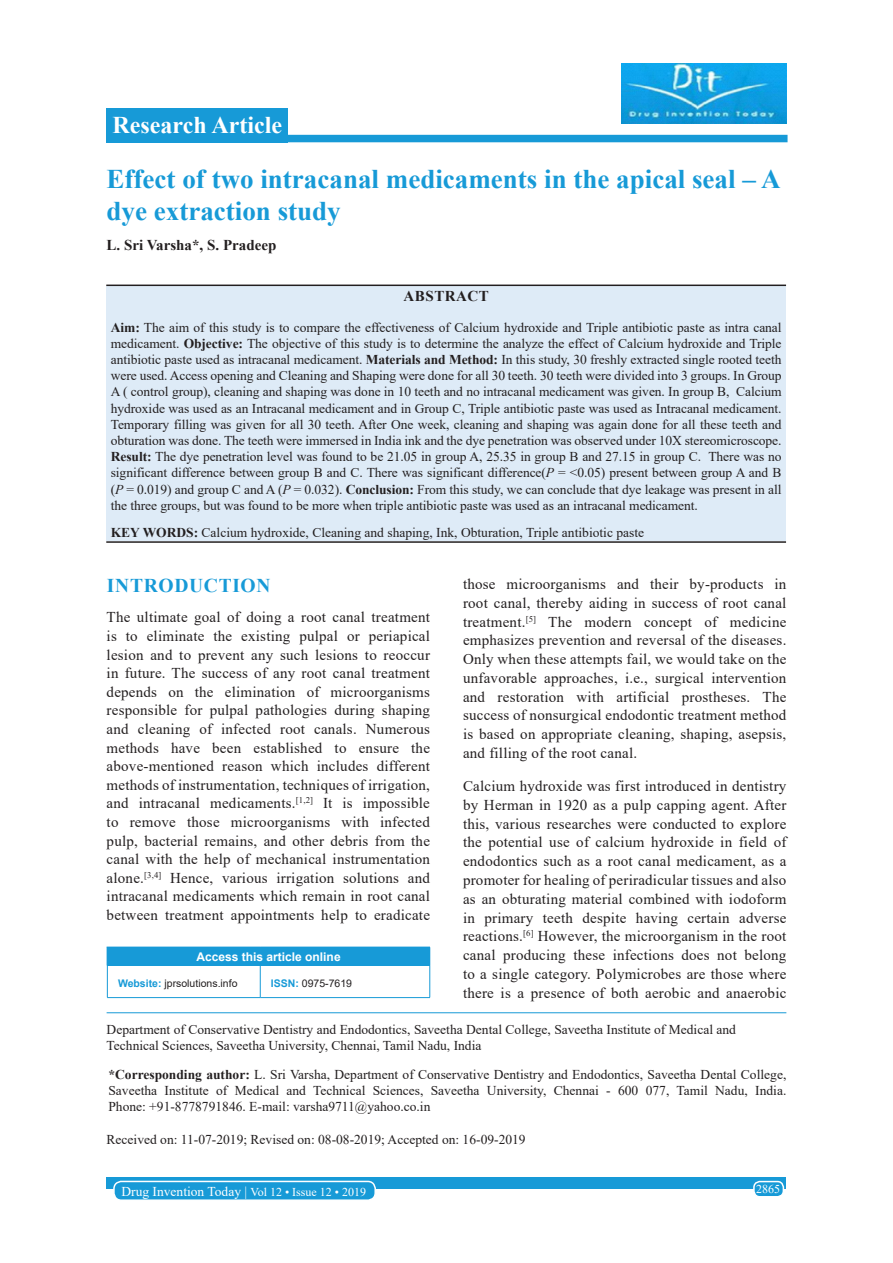
<style>
.page{position:relative;width:893px;height:1263px;background:#fff}
.page>*{position:absolute;margin:0;border:0;box-sizing:border-box;transform-origin:0 0}
.AT{font:700 27px/32.4px "Times New Roman";color:#179ad7}
.AH{font:700 24px "Times New Roman";color:#fff}
.t1{font:700 19.5px "Times New Roman";letter-spacing:.035em;color:#179ad7}
.TX{font:15px/18.8px "Times New Roman";letter-spacing:.015em;color:#231f20;text-align:justify}
.AU{font:700 15px "Times New Roman";color:#231f20}
.ABSH{font:700 15px "Times New Roman";letter-spacing:.035em;color:#231f20}
.ABS{font:13.5px/16.2px "Times New Roman";letter-spacing:-.005em;color:#231f20;text-align:justify}
.ADD{font:13.5px/16.2px "Times New Roman";color:#231f20;text-align:justify}
.AFF{font:13.5px/16.2px "Times New Roman";color:#231f20}
.KWD{font:13.5px "Times New Roman";color:#231f20}
.HIS{font:13.5px "Times New Roman";color:#231f20}
.RF{font:13.5px "Times New Roman";color:#fff}
.ATAO{font:700 12px "Arial";color:#fff}
.RF-2{font:12px "Times New Roman";color:#fff}
.WEBSITE{font:10.5px "Arial";color:#231f20}
.s1{font-weight:700}
.s2{font-style:italic}
.s3{font-weight:700;color:#179ad7}
.s4{font-size:12px}
</style>
<div class="page">
<div style="left:106px;top:1177px;width:680px;height:12px;background:#179ad7"></div>
<div style="left:753px;top:1181px;width:30px;height:15px;background:#179ad7;border-radius:6px"></div>
<div style="left:752px;top:1180px;width:31px;height:17px;border:2px solid #fff;border-radius:6px"></div>
<div style="left:114px;top:1181px;width:261px;height:19px;background:#179ad7;border-radius:7px"></div>
<div style="left:113px;top:1180px;width:263px;height:21px;border:2px solid #fff;border-radius:7px"></div>
<div style="left:265px;top:135px;width:522px;height:7px;background:#179ad7"></div>
<hr style="left:106px;top:1012px;width:680px;height:1px;background:#179ad7">
<div style="left:107px;top:947px;width:322px;height:18px;background:#179ad7"></div>
<svg style="left:106px;top:947px;width:1px;height:18px"></svg>
<hr style="left:106px;top:946px;width:154px;height:1px;background:#179ad7">
<hr style="left:260px;top:946px;width:170px;height:1px;background:#179ad7">
<svg style="left:429px;top:947px;width:1px;height:18px"></svg>
<hr style="left:107px;top:965px;width:1px;height:32px;background:#179ad7">
<hr style="left:107px;top:997px;width:153px;height:1px;background:#179ad7">
<hr style="left:260px;top:965px;width:1px;height:32px;background:#179ad7">
<hr style="left:429px;top:965px;width:1px;height:32px;background:#179ad7">
<hr style="left:260px;top:997px;width:170px;height:1px;background:#179ad7">
<img style="left:621px;top:63px;width:164px;height:60px">
<div style="left:106px;top:286px;width:679px;height:255px;background:#deebf7"></div>
<hr style="left:106px;top:284px;width:679px;height:2px;background:#231f20">
<hr style="left:106px;top:541px;width:679px;height:2px;background:#231f20">
<div style="left:106px;top:108px;width:182px;height:34px;background:#179ad7"></div>
<p class="AH" style="left:112px;top:108px;width:171px">Research Article</p>
<p class="AT" style="left:106px;top:162px;width:675px">Effect of two intracanal medicaments in the apical seal – A dye extraction study</p>
<p class="AU" style="left:106px;top:234px;width:171px">L. Sri Varsha*, S. Pradeep</p>
<p class="ABSH" style="left:403px;top:285px;width:87px">ABSTRACT</p>
<p class="ABS" style="left:111px;top:318px;width:672px"><span class="s1">Aim:</span> The aim of this study is to compare the effectiveness of Calcium hydroxide and Triple antibiotic paste as intra canal medicament. <span class="s1">Objective:</span> The objective of this study is to determine the analyze the effect of Calcium hydroxide and Triple antibiotic paste used as intracanal medicament. <span class="s1">Materials and Method:</span> In this study, 30 freshly extracted single rooted teeth were used. Access opening and Cleaning and Shaping were done for all 30 teeth. 30 teeth were divided into 3 groups. In Group A ( control group), cleaning and shaping was done in 10 teeth and no intracanal medicament was given. In group B, Calcium hydroxide was used as an Intracanal medicament and in Group C, Triple antibiotic paste was used as Intracanal medicament.<br>Temporary filling was given for all 30 teeth. After One week, cleaning and shaping was again done for all these teeth and obturation was done. The teeth were immersed in India ink and the dye penetration was observed under 10X stereomicroscope.<br><span class="s1">Result:</span> The dye penetration level was found to be 21.05 in group A, 25.35 in group B and 27.15 in group C. There was no significant difference between group B and C. There was significant difference(<span class="s2">P</span> = &lt;0.05) present between group A and B (<span class="s2">P</span> = 0.019) and group C and A (<span class="s2">P</span> = 0.032). <span class="s1">Conclusion:</span> From this study, we can conclude that dye leakage was present in all the three groups, but was found to be more when triple antibiotic paste was used as an intracanal medicament.</p>
<p class="KWD" style="left:111px;top:523px;width:534px"><span class="s1">KEY WORDS:</span> Calcium hydroxide, Cleaning and shaping, Ink, Obturation, Triple antibiotic paste</p>
<h1 class="t1" style="left:107px;top:571px;width:165px">INTRODUCTION</h1>
<p class="TX" style="left:106px;top:607px;width:325px">The ultimate goal of doing a root canal treatment is to eliminate the existing pulpal or periapical lesion and to prevent any such lesions to reoccur in future. The success of any root canal treatment depends on the elimination of microorganisms responsible for pulpal pathologies during shaping and cleaning of infected root canals. Numerous methods have been established to ensure the above-mentioned reason which includes different methods of instrumentation, techniques of irrigation, and intracanal medicaments.<sup>[1,2]</sup> It is impossible to remove those microorganisms with infected pulp, bacterial remains, and other debris from the canal with the help of mechanical instrumentation alone.<sup>[3,4]</sup> Hence, various irrigation solutions and intracanal medicaments which remain in root canal between treatment appointments help to eradicate</p>
<p class="ATAO" style="left:196px;top:948px;width:146px">Access this article online</p>
<p class="WEBSITE" style="left:118px;top:976px;width:121px"><span class="s3">Website:</span> jprsolutions.info</p>
<p class="WEBSITE" style="left:271px;top:976px;width:83px"><span class="s3">ISSN:</span> 0975-7619</p>
<p class="TX" style="left:463px;top:574px;width:325px">those microorganisms and their by-products in root canal, thereby aiding in success of root canal treatment.<sup>[5]</sup> The modern concept of medicine emphasizes prevention and reversal of the diseases.<br>Only when these attempts fail, we would take on the unfavorable approaches, i.e., surgical intervention and restoration with artificial prostheses. The success of nonsurgical endodontic treatment method is based on appropriate cleaning, shaping, asepsis, and filling of the root canal.</p>
<p class="TX" style="left:463px;top:776px;width:325px">Calcium hydroxide was first introduced in dentistry by Herman in 1920 as a pulp capping agent. After this, various researches were conducted to explore the potential use of calcium hydroxide in field of endodontics such as a root canal medicament, as a promoter for healing of periradicular tissues and also as an obturating material combined with iodoform in primary teeth despite having certain adverse reactions.<sup>[6]</sup> However, the microorganism in the root canal producing these infections does not belong to a single category. Polymicrobes are those where there is a presence of both aerobic and anaerobic</p>
<p class="AFF" style="left:106px;top:1021px;width:630px">Department of Conservative Dentistry and Endodontics, Saveetha Dental College, Saveetha Institute of Medical and<br>Technical Sciences, Saveetha University, Chennai, Tamil Nadu, India</p>
<p class="ADD" style="left:108px;top:1065px;width:679px"><span class="s1">*Corresponding author:</span> L. Sri Varsha, Department of Conservative Dentistry and Endodontics, Saveetha Dental College, Saveetha Institute of Medical and Technical Sciences, Saveetha University, Chennai - 600 077, Tamil Nadu, India.<br>Phone: +91-8778791846. E-mail: varsha9711@yahoo.co.in</p>
<p class="HIS" style="left:106px;top:1129px;width:420px">Received on: 11-07-2019; Revised on: 08-08-2019; Accepted on: 16-09-2019</p>
<p class="RF" style="left:121px;top:1181px;width:246px">Drug Invention Today | <span class="s4">Vol 12 • Issue 12 • 2019</span></p>
<p class="RF-2" style="left:755px;top:1180px;width:25px">2865</p>
</div>
